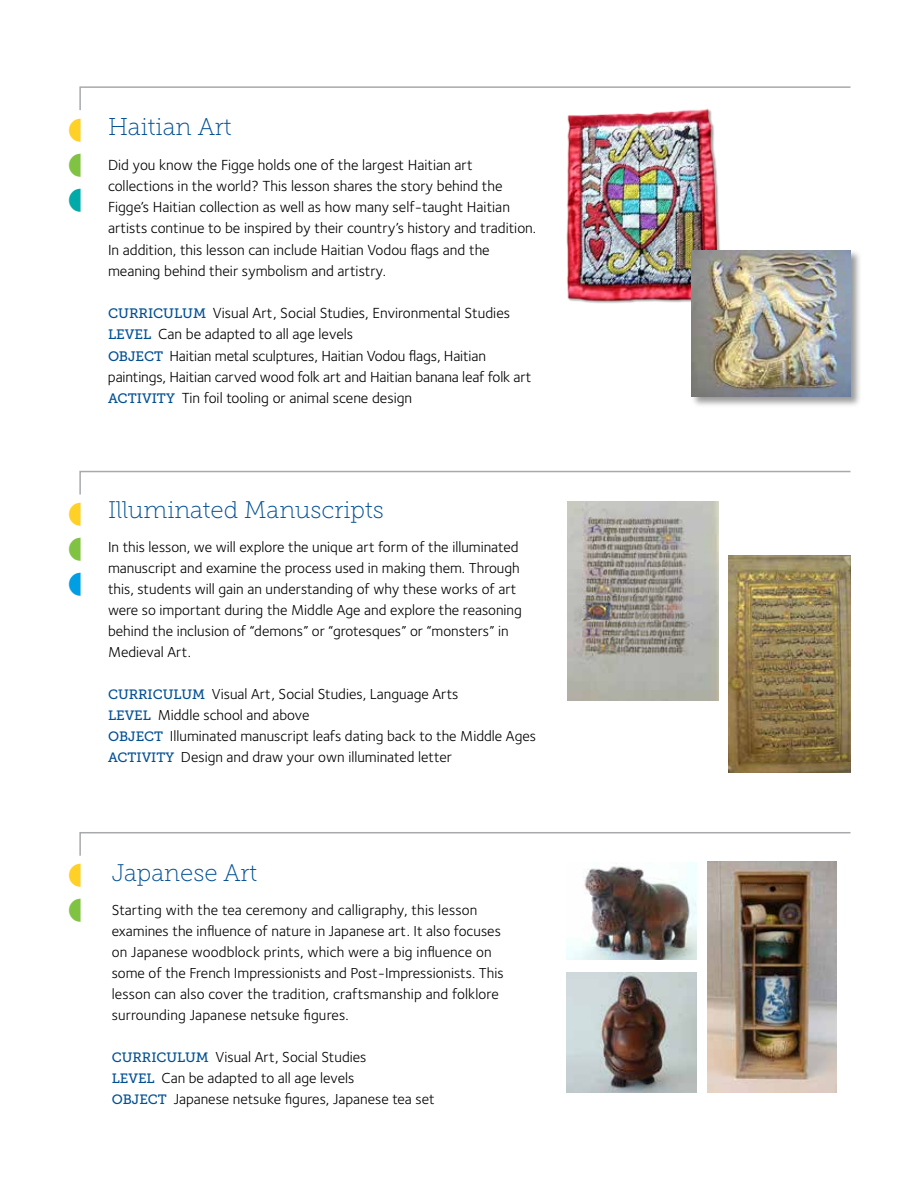
<style>
.page{position:relative;width:918px;height:1188px;background:#fff}
.page>*{position:absolute;margin:0;border:0;box-sizing:border-box;transform-origin:0 0}
.t1{font:24.3px "Museo Slab 100";color:#004f94}
.t2{font:24px "Museo Slab 100";color:#004f94}
.t3{font:15.15px/21.1px "Foundry Sterling";color:#000}
.t4{font:15px/21px "Foundry Sterling";color:#000}
.s1{font-family:"Museo Slab 500";font-size:13.65px;color:#004f94}
.s2{font-family:"Museo Slab 500";font-size:13.5px;color:#004f94}
</style>
<div class="page">
<img style="left:567px;top:502px;width:151px;height:198px">
<img style="left:728px;top:556px;width:122px;height:217px">
<svg style="left:79px;top:470px;width:772px;height:25px"></svg>
<img style="left:566px;top:112px;width:154px;height:191px">
<div style="left:691px;top:249px;width:171px;height:159px;background:#000;opacity:.4"></div>
<img style="left:691px;top:250px;width:159px;height:147px">
<svg style="left:79px;top:86px;width:772px;height:26px"></svg>
<img style="left:707px;top:862px;width:130px;height:231px">
<svg style="left:79px;top:832px;width:772px;height:24px"></svg>
<img style="left:567px;top:862px;width:129px;height:98px">
<img style="left:567px;top:972px;width:129px;height:120px">
<h1 class="t1" style="left:108px;top:114px;width:125px">Haitian Art</h1>
<p class="t3" style="left:108px;top:154px;width:430px">Did you know the Figge holds one of the largest Haitian art collections in the world? This lesson shares the story behind the Figge’s Haitian collection as well as how many self-taught Haitian artists continue to be inspired by their country’s history and tradition.<br>In addition, this lesson can include Haitian Vodou flags and the meaning behind their symbolism and artistry.</p>
<p class="t3" style="left:108px;top:302px;width:425px"><span class="s1">CURRICULUM</span> Visual Art, Social Studies, Environmental Studies <span class="s1">LEVEL</span> Can be adapted to all age levels<br><span class="s1">OBJECT</span> Haitian metal sculptures, Haitian Vodou flags, Haitian paintings, Haitian carved wood folk art and Haitian banana leaf folk art <span class="s1">ACTIVITY</span> Tin foil tooling or animal scene design</p>
<h2 class="t2" style="left:108px;top:497px;width:277px">Illuminated Manuscripts</h2>
<p class="t4" style="left:108px;top:536px;width:415px">In this lesson, we will explore the unique art form of the illuminated manuscript and examine the process used in making them. Through this, students will gain an understanding of why these works of art were so important during the Middle Age and explore the reasoning behind the inclusion of “demons” or “grotesques” or “monsters” in Medieval Art.</p>
<p class="t4" style="left:108px;top:683px;width:430px"><span class="s2">CURRICULUM</span> Visual Art, Social Studies, Language Arts<br><span class="s2">LEVEL</span> Middle school and above<br><span class="s2">OBJECT</span> Illuminated manuscript leafs dating back to the Middle Ages <span class="s2">ACTIVITY</span> Design and draw your own illuminated letter</p>
<h2 class="t2" style="left:112px;top:860px;width:147px">Japanese Art</h2>
<p class="t4" style="left:112px;top:899px;width:393px">Starting with the tea ceremony and calligraphy, this lesson examines the influence of nature in Japanese art. It also focuses on Japanese woodblock prints, which were a big influence on some of the French Impressionists and Post-Impressionists. This lesson can also cover the tradition, craftsmanship and folklore surrounding Japanese netsuke figures.</p>
<p class="t4" style="left:112px;top:1046px;width:324px"><span class="s2">CURRICULUM</span> Visual Art, Social Studies<br><span class="s2">LEVEL</span> Can be adapted to all age levels<br><span class="s2">OBJECT</span> Japanese netsuke figures, Japanese tea set</p>
</div>
